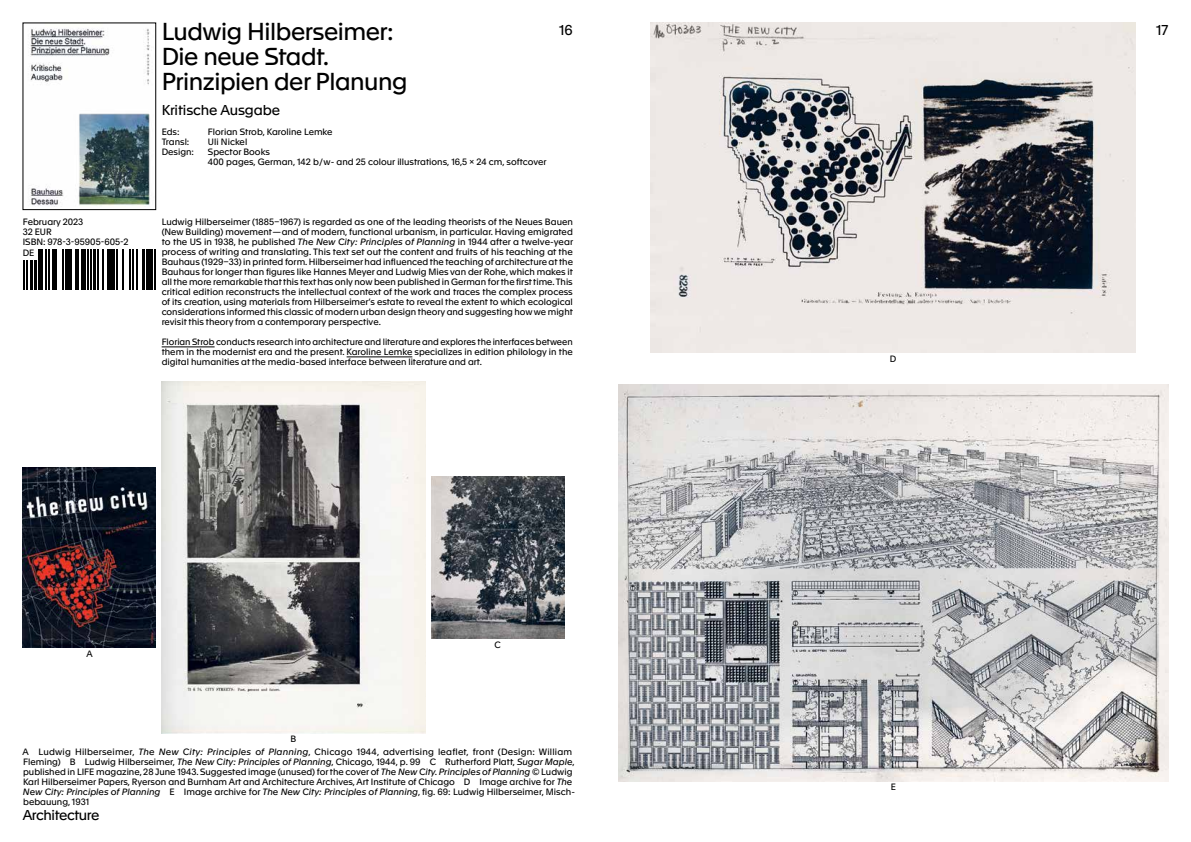
<style>
.page{position:relative;width:1191px;height:842px;background:#fff}
.page>*{position:absolute;margin:0;border:0;box-sizing:border-box;transform-origin:0 0}
.t1{font:24px/25px "Apax";letter-spacing:-.02em;color:#000}
.t2{font:14px "Apax";letter-spacing:-.01em;color:#000}
.t3{font:9px/10px "Apax";color:#000}
.s1{font-style:italic}
</style>
<div class="page">
<hr style="left:162px;top:346px;width:53px;height:1px;background:#000">
<hr style="left:346px;top:356px;width:66px;height:1px;background:#000">
<svg style="left:24px;top:250px;width:128px;height:40px"></svg>
<hr style="left:154px;top:250px;width:2px;height:40px;background:#000">
<hr style="left:152px;top:250px;width:1px;height:40px;background:#000">
<hr style="left:146px;top:250px;width:4px;height:40px;background:#000">
<hr style="left:142px;top:250px;width:3px;height:40px;background:#000">
<hr style="left:136px;top:250px;width:2px;height:40px;background:#000">
<hr style="left:132px;top:250px;width:2px;height:40px;background:#000">
<hr style="left:129px;top:250px;width:2px;height:40px;background:#000">
<hr style="left:122px;top:250px;width:2px;height:40px;background:#000">
<hr style="left:117px;top:250px;width:1px;height:40px;background:#000">
<hr style="left:113px;top:250px;width:2px;height:40px;background:#000">
<hr style="left:107px;top:250px;width:4px;height:40px;background:#000">
<hr style="left:103px;top:250px;width:1px;height:40px;background:#000">
<hr style="left:97px;top:250px;width:2px;height:40px;background:#000">
<hr style="left:93px;top:250px;width:3px;height:40px;background:#000">
<hr style="left:90px;top:250px;width:2px;height:40px;background:#000">
<hr style="left:87px;top:250px;width:2px;height:40px;background:#000">
<hr style="left:82px;top:250px;width:4px;height:40px;background:#000">
<hr style="left:78px;top:250px;width:1px;height:40px;background:#000">
<hr style="left:75px;top:250px;width:1px;height:40px;background:#000">
<hr style="left:68px;top:250px;width:4px;height:40px;background:#000">
<hr style="left:65px;top:250px;width:1px;height:40px;background:#000">
<hr style="left:62px;top:250px;width:2px;height:40px;background:#000">
<div style="left:52px;top:250px;width:5px;height:40px;background:#000"></div>
<hr style="left:48px;top:250px;width:2px;height:40px;background:#000">
<hr style="left:45px;top:250px;width:2px;height:40px;background:#000">
<div style="left:38px;top:250px;width:5px;height:40px;background:#000"></div>
<hr style="left:34px;top:250px;width:3px;height:40px;background:#000">
<hr style="left:30px;top:250px;width:3px;height:40px;background:#000">
<hr style="left:26px;top:250px;width:1px;height:40px;background:#000">
<hr style="left:23px;top:250px;width:1px;height:40px;background:#000">
<div style="left:23px;top:250px;width:15px;height:10px;background:#fff"></div>
<img style="left:618px;top:385px;width:550px;height:396px">
<img style="left:431px;top:476px;width:133px;height:163px">
<img style="left:162px;top:381px;width:263px;height:353px">
<img style="left:23px;top:467px;width:133px;height:181px">
<img style="left:650px;top:23px;width:485px;height:330px">
<img style="left:30px;top:28px;width:120px;height:179px">
<h1 class="t1" style="left:162px;top:19px;width:247px">Ludwig Hilberseimer:<br>Die neue Stadt.<br>Prinzipien der Planung</h1>
<h2 class="t2" style="left:162px;top:102px;width:120px">Kritische Ausgabe</h2>
<p class="t3" style="left:162px;top:127px;width:19px">Eds:</p>
<p class="t3" style="left:208px;top:127px;width:126px">Florian Strob, Karoline Lemke</p>
<p class="t3" style="left:162px;top:137px;width:29px">Transl:</p>
<p class="t3" style="left:208px;top:137px;width:41px">Uli Nickel</p>
<p class="t3" style="left:162px;top:147px;width:34px">Design:</p>
<p class="t3" style="left:208px;top:147px;width:340px">Spector Books<br>400 pages, German, 142 b / w- and 25 colour illustrations, 16,5 x 24 cm, softcover</p>
<h2 class="t2" style="left:559px;top:22px;width:15px">16</h2>
<h2 class="t2" style="left:1156px;top:22px;width:13px">17</h2>
<p class="t3" style="left:23px;top:217px;width:107px">February 2023<br>32 EUR<br>ISBN: 978-3-95905-605-2</p>
<p class="t3" style="left:162px;top:217px;width:413px;text-align:justify">Ludwig Hilberseimer (1885–1967) is regarded as one of the leading theorists of the Neues Bauen (New Building) movement — and of modern, functional urbanism, in particular. Having emigrated to the US in 1938, he published <span class="s1">The New City: Principles of Planning</span> in 1944 after a twelve-year process of writing and translating. This text set out the content and fruits of his teaching at the Bauhaus (1929–33) in printed form. Hilberseimer had influenced the teaching of architecture at the Bauhaus for longer than figures like Hannes Meyer and Ludwig Mies van der Rohe, which makes it all the more remarkable that this text has only now been published in German for the first time. This critical edition reconstructs the intellectual context of the work and traces the complex process of its creation, using materials from Hilberseimer’s estate to reveal the extent to which ecological considerations informed this classic of modern urban design theory and suggesting how we might revisit this theory from a contemporary perspective.</p>
<p class="t3" style="left:162px;top:337px;width:413px;text-align:justify">Florian Strob conducts research into architecture and literature and explores the interfaces between them in the modernist era and the present. Karoline Lemke specializes in edition philology in the digital humanities at the media-based interface between literature and art.</p>
<p class="t3" style="left:23px;top:248px;width:13px">DE</p>
<p class="t3" style="left:86px;top:648px;width:8px">A</p>
<p class="t3" style="left:291px;top:734px;width:7px">B</p>
<p class="t3" style="left:494px;top:639px;width:8px">C</p>
<p class="t3" style="left:23px;top:747px;width:554px">A Ludwig Hilberseimer, <span class="s1">The New City: Principles of Planning</span>, Chicago 1944, advertising leaflet, front (Design: William Fleming) B Ludwig Hilberseimer, <span class="s1">The New City: Principles of Planning</span>, Chicago, 1944, p. 99 C Rutherford Platt, <span class="s1">Sugar Maple</span>, published in LIFE magazine, 28 June 1943. Suggested image (unused) for the cover of <span class="s1">The New City. Principles of Planning</span> © Ludwig Karl Hilberseimer Papers, Ryerson and Burnham Art and Architecture Archives, Art Institute of Chicago D Image archive for <span class="s1">The New City: Principles of Planning</span> E Image archive for <span class="s1">The New City: Principles of Planning</span>, fig. 69: Ludwig Hilberseimer, Misch&shy;bebauung, 1931</p>
<p class="t3" style="left:890px;top:353px;width:8px">D</p>
<p class="t3" style="left:890px;top:782px;width:7px">E</p>
</div>
